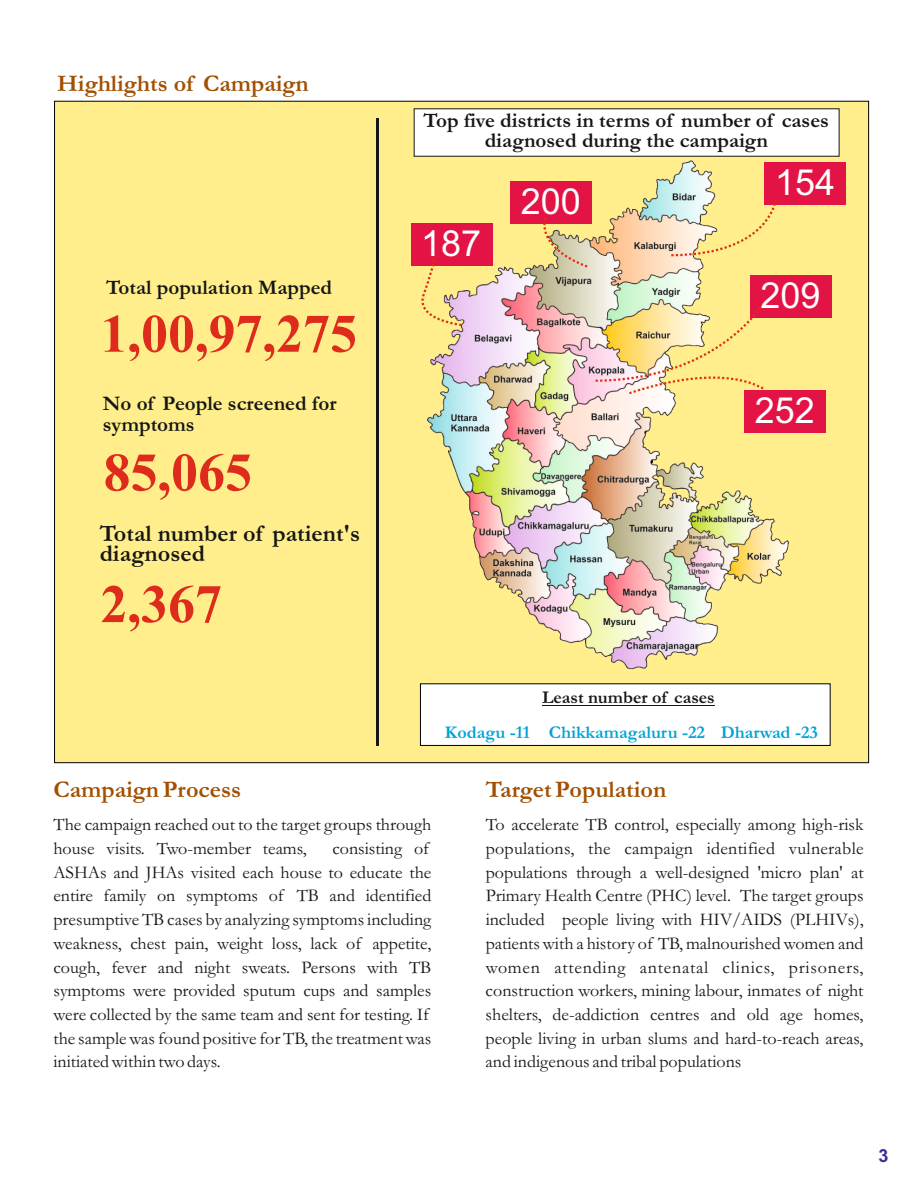
<style>
.page{position:relative;width:918px;height:1188px;background:#fff}
.page>*{position:absolute;margin:0;border:0;box-sizing:border-box;transform-origin:0 0}
.t1{font:700 54px "Times New Roman";color:#dd2b1c}
.t2{font:36px "Arial";color:#fff}
.t3{font:700 24px "Garamond";color:#a14f00}
.t4{font:700 24px/20.7px "Garamond";color:#151616}
.t5{font:700 21px/20.7px "Garamond";color:#151616}
.t6{font:18px/23.7px "Garamond";color:#151616}
.t7{font:700 18px "Garamond";color:#00a3d4}
.t8{font:700 18px "Garamond";color:#151616}
.t9{font:700 18px "Arial";color:#3c2b99}
</style>
<div class="page">
<div style="left:54px;top:101px;width:815px;height:662px;background:#ffee8b"></div>
<hr style="left:376px;top:118px;width:3px;height:627px;background:#151616">
<div style="left:765px;top:162px;width:81px;height:43px;background:#e41346"></div>
<div style="left:751px;top:275px;width:81px;height:42px;background:#e41346"></div>
<svg style="left:420px;top:683px;width:410px;height:63px"></svg>
<hr style="left:542px;top:705px;width:173px;height:1px;background:#151616">
<img style="left:388px;top:131px;width:438px;height:566px">
<svg style="left:535px;top:216px;width:55px;height:53px;background:#e1b488"></svg>
<svg style="left:669px;top:195px;width:109px;height:62px;background:#f2df9f"></svg>
<svg style="left:593px;top:305px;width:173px;height:91px;background:#f2d999"></svg>
<svg style="left:414px;top:108px;width:425px;height:49px"></svg>
<h3 class="t3" style="left:57px;top:75px;width:253px">Highlights of Campaign</h3>
<p class="t5" style="left:106px;top:280px;width:228px">Total population Mapped</p>
<h1 class="t1" style="left:101px;top:315px;width:258px">1,00,97,275</h1>
<p class="t5" style="left:103px;top:396px;width:235px">No of People screened for symptoms</p>
<h1 class="t1" style="left:104px;top:454px;width:150px">85,065</h1>
<h3 class="t4" style="left:100px;top:525px;width:262px">Total number of patient's diagnosed</h3>
<h1 class="t1" style="left:101px;top:586px;width:123px">2,367</h1>
<p class="t5" style="left:424px;top:112px;width:407px;text-align:center">Top five districts in terms of number of cases diagnosed during the campaign</p>
<h2 class="t2" style="left:421px;top:230px;width:61px">187</h2>
<h2 class="t2" style="left:521px;top:188px;width:61px">200</h2>
<h2 class="t2" style="left:775px;top:169px;width:61px">154</h2>
<h2 class="t2" style="left:761px;top:281px;width:61px">209</h2>
<h2 class="t2" style="left:755px;top:397px;width:61px">252</h2>
<p class="t8" style="left:542px;top:691px;width:174px">Least number of cases</p>
<p class="t7" style="left:445px;top:726px;width:375px">Kodagu -11 Chikkamagaluru -22 Dharwad -23</p>
<h3 class="t3" style="left:53px;top:782px;width:189px">Campaign Process</h3>
<p class="t6" style="left:53px;top:815px;width:379px">The campaign reached out to the target groups through house visits. Two-member teams,</p>
<p class="t6" style="left:53px;top:839px;width:379px;text-indent:279px">consisting of ASHAs and JHAs visited each house to educate the entire family on symptoms of TB and identified presumptive TB cases by analyzing symptoms including weakness, chest pain, weight loss, lack of appetite, cough, fever and night sweats. Persons with TB symptoms were provided sputum cups and samples were collected by the same team and sent for testing. If the sample was found positive for TB, the treatment was initiated within two days.</p>
<h3 class="t3" style="left:486px;top:782px;width:182px">Target Population</h3>
<p class="t6" style="left:486px;top:815px;width:379px;text-align:justify">To accelerate TB control, especially among high-risk populations, the campaign identified vulnerable populations through a well-designed 'micro plan' at Primary Health Centre (PHC) level. The target groups included people living with HIV/AIDS (PLHIVs), patients with a history of TB, malnourished women and women attending antenatal clinics, prisoners, construction workers, mining labour, inmates of night shelters, de-addiction centres and old age homes, people living in urban slums and hard-to-reach areas, and indigenous and tribal populations</p>
<p class="t9" style="left:878px;top:1149px;width:12px">3</p>
</div>
